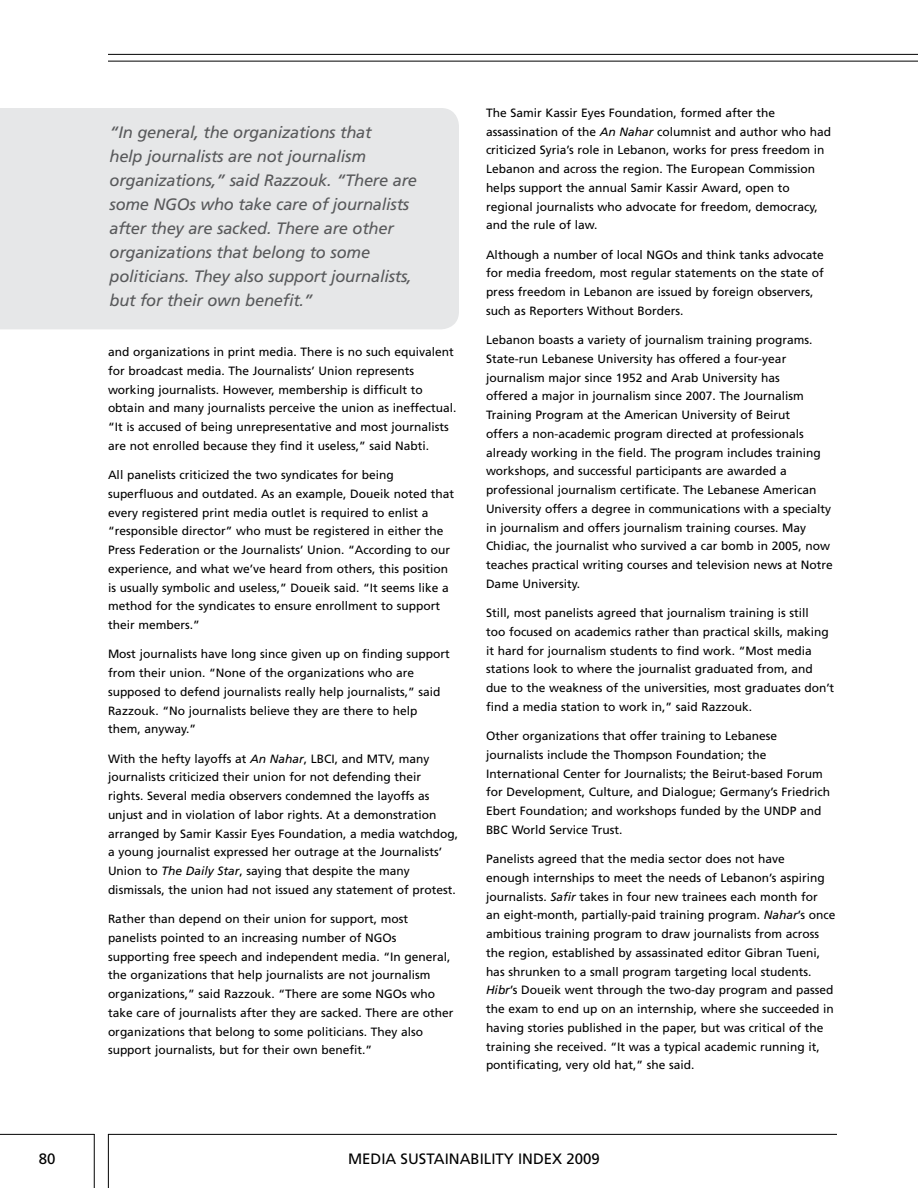
<style>
.page{position:relative;width:918px;height:1188px;background:#fff}
.page>*{position:absolute;margin:0;border:0;box-sizing:border-box;transform-origin:0 0}
.t1{font:italic 16.5px/24px "Frutiger LT Std";letter-spacing:-.015em;color:#58595b}
.t2{font:15px "Frutiger LT Std";color:#000}
.t3{font:12px/18.8px "Frutiger LT Std";color:#000}
.s1{font-style:italic}
</style>
<div class="page">
<hr style="left:108px;top:1134px;width:729px;height:1px;background:#000">
<hr style="left:0;top:1134px;width:94px;height:1px;background:#000">
<hr style="left:94px;top:1134px;width:1px;height:54px;background:#000">
<hr style="left:108px;top:1134px;width:1px;height:54px;background:#000">
<hr style="left:108px;top:61px;width:810px;height:1px;background:#000">
<hr style="left:108px;top:54px;width:810px;height:1px;background:#000">
<div style="left:0;top:108px;width:459px;height:221px;background:#e6e7e8"></div>
<p class="t1" style="left:110px;top:121px;width:309px">“In general, the organizations that<br>help journalists are not journalism organizations,” said Razzouk. “There are some NGOs who take care of journalists after they are sacked. There are other organizations that belong to some politicians. They also support journalists, but for their own benefit.”</p>
<p class="t3" style="left:108px;top:343px;width:350px">and organizations in print media. There is no such equivalent for broadcast media. The Journalists’ Union represents working journalists. However, membership is difficult to obtain and many journalists perceive the union as ineffectual. “It is accused of being unrepresentative and most journalists are not enrolled because they find it useless,” said Nabti.</p>
<p class="t3" style="left:108px;top:466px;width:348px">All panelists criticized the two syndicates for being superfluous and outdated. As an example, Doueik noted that every registered print media outlet is required to enlist a “responsible director” who must be registered in either the Press Federation or the Journalists’ Union. “According to our experience, and what we’ve heard from others, this position is usually symbolic and useless,” Doueik said. “It seems like a method for the syndicates to ensure enrollment to support their members.”</p>
<p class="t3" style="left:108px;top:645px;width:343px">Most journalists have long since given up on finding support from their union. “None of the organizations who are supposed to defend journalists really help journalists,” said Razzouk. “No journalists believe they are there to help them, anyway.”</p>
<p class="t3" style="left:108px;top:749px;width:352px">With the hefty layoffs at <span class="s1">An Nahar</span>, LBCI, and MTV, many journalists criticized their union for not defending their rights. Several media observers condemned the layoffs as unjust and in violation of labor rights. At a demonstration arranged by Samir Kassir Eyes Foundation, a media watchdog, a young journalist expressed her outrage at the Journalists’ Union to <span class="s1">The Daily Star</span>, saying that despite the many dismissals, the union had not issued any statement of protest.</p>
<p class="t3" style="left:108px;top:910px;width:347px">Rather than depend on their union for support, most panelists pointed to an increasing number of NGOs supporting free speech and independent media. “In general, the organizations that help journalists are not journalism organizations,” said Razzouk. “There are some NGOs who take care of journalists after they are sacked. There are other organizations that belong to some politicians. They also support journalists, but for their own benefit.”</p>
<p class="t3" style="left:486px;top:104px;width:347px">The Samir Kassir Eyes Foundation, formed after the assassination of the <span class="s1">An Nahar</span> columnist and author who had criticized Syria’s role in Lebanon, works for press freedom in Lebanon and across the region. The European Commission helps support the annual Samir Kassir Award, open to regional journalists who advocate for freedom, democracy, and the rule of law.</p>
<p class="t3" style="left:486px;top:245px;width:339px">Although a number of local NGOs and think tanks advocate for media freedom, most regular statements on the state of press freedom in Lebanon are issued by foreign observers, such as Reporters Without Borders.</p>
<p class="t3" style="left:486px;top:331px;width:348px">Lebanon boasts a variety of journalism training programs.<br>State-run Lebanese University has offered a four-year journalism major since 1952 and Arab University has<br>offered a major in journalism since 2007. The Journalism Training Program at the American University of Beirut<br>offers a non-academic program directed at professionals already working in the field. The program includes training workshops, and successful participants are awarded a professional journalism certificate. The Lebanese American University offers a degree in communications with a specialty in journalism and offers journalism training courses. May Chidiac, the journalist who survived a car bomb in 2005, now teaches practical writing courses and television news at Notre Dame University.</p>
<p class="t3" style="left:486px;top:604px;width:350px">Still, most panelists agreed that journalism training is still<br>too focused on academics rather than practical skills, making it hard for journalism students to find work. “Most media stations look to where the journalist graduated from, and due to the weakness of the universities, most graduates don’t find a media station to work in,” said Razzouk.</p>
<p class="t3" style="left:486px;top:727px;width:346px">Other organizations that offer training to Lebanese journalists include the Thompson Foundation; the International Center for Journalists; the Beirut-based Forum for Development, Culture, and Dialogue; Germany’s Friedrich Ebert Foundation; and workshops funded by the UNDP and BBC World Service Trust.</p>
<p class="t3" style="left:486px;top:850px;width:351px">Panelists agreed that the media sector does not have<br>enough internships to meet the needs of Lebanon’s aspiring journalists. <span class="s1">Safir</span> takes in four new trainees each month for<br>an eight-month, partially-paid training program. <span class="s1">Nahar</span>’s once ambitious training program to draw journalists from across the region, established by assassinated editor Gibran Tueni, has shrunken to a small program targeting local students.<br><span class="s1">Hibr</span>’s Doueik went through the two-day program and passed the exam to end up on an internship, where she succeeded in having stories published in the paper, but was critical of the training she received. “It was a typical academic running it, pontificating, very old hat,” she said.</p>
<p class="t2" style="left:39px;top:1150px;width:18px">80</p>
<p class="t2" style="left:348px;top:1150px;width:253px">MEDIA SUSTAINABILITY INDEX 2009</p>
</div>
